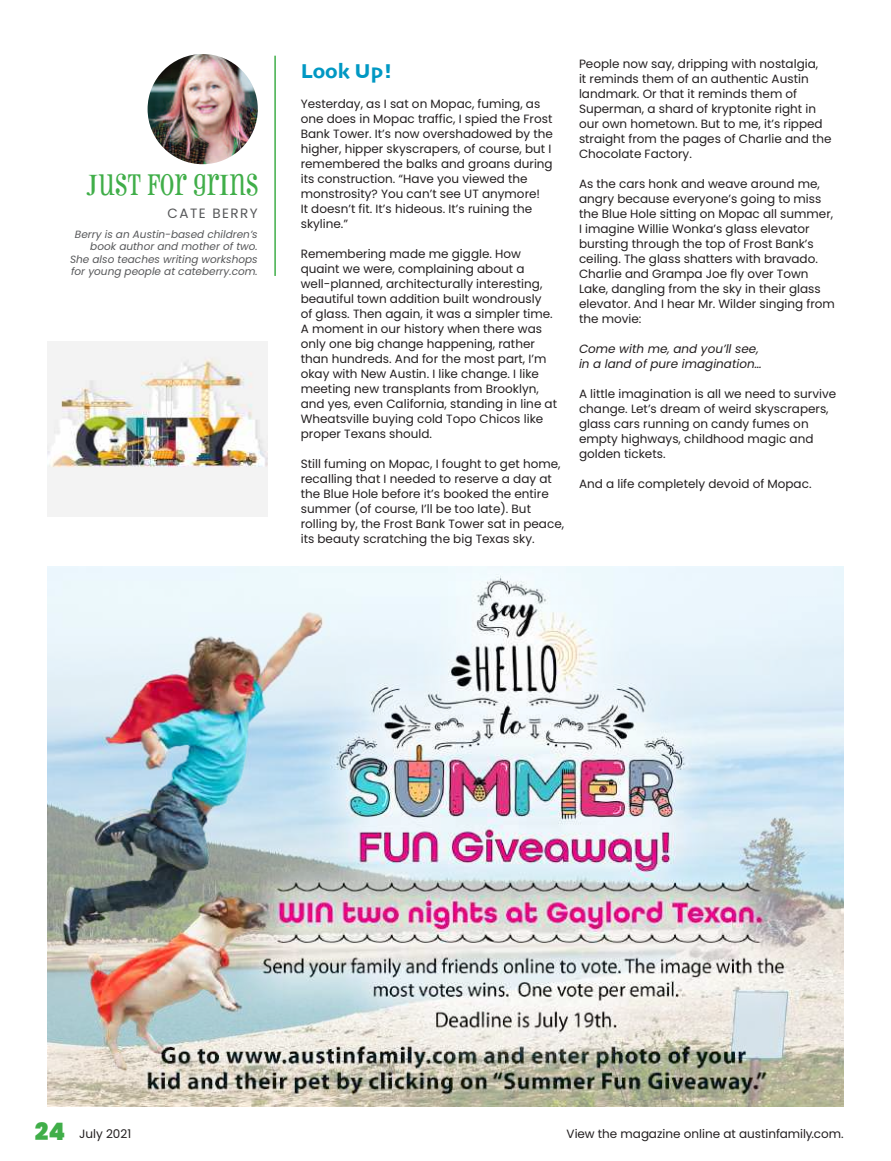
<style>
.page{position:relative;width:891px;height:1161px;background:#fff}
.page>*{position:absolute;margin:0;border:0;box-sizing:border-box;transform-origin:0 0}
.t1{font:30px "Pharmacy";letter-spacing:.025em;color:#40ae49}
.t2{font:21px "Skia";color:#0098c3}
.t3{font:13.5px "Poppins";letter-spacing:.11em;color:#57585a}
.t4{font:12px/15px "Poppins";color:#231f20}
.t5{font:italic 12px/15px "Poppins";color:#231f20}
.t6{font:italic 10.5px/12.6px "Poppins";color:#57585a;text-align:right}
.s1{font-family:"Times"}
.s2{font-weight:900;font-size:24px;color:#40ae49}
</style>
<div class="page">
<img style="left:148px;top:54px;width:110px;height:110px;border-radius:55px">
<hr style="left:274px;top:56px;width:2px;height:220px;background:#40ae49">
<img style="left:47px;top:341px;width:221px;height:176px">
<img style="left:48px;top:567px;width:796px;height:540px">
<h1 class="t1" style="left:87px;top:165px;width:173px"><span class="s1">J</span>UST FOR GR<span class="s1">I</span>NS</h1>
<p class="t3" style="left:168px;top:206px;width:92px">CATE BERRY</p>
<p class="t6" style="left:70px;top:228px;width:189px">Berry is an Austin-based children’s book author and mother of two.<br>She also teaches writing workshops for young people at cateberry.com.</p>
<h2 class="t2" style="left:301px;top:58px;width:94px">Look Up!</h2>
<p class="t4" style="left:301px;top:96px;width:254px">Yesterday, as I sat on Mopac, fuming, as one does in Mopac traffic, I spied the Frost Bank Tower. It’s now overshadowed by the higher, hipper skyscrapers, of course, but I remembered the balks and groans during its construction. “Have you viewed the monstrosity? You can’t see UT anymore!<br>It doesn’t fit. It’s hideous. It’s ruining the skyline.”</p>
<p class="t4" style="left:301px;top:246px;width:258px">Remembering made me giggle. How quaint we were, complaining about a well-planned, architecturally interesting, beautiful town addition built wondrously<br>of glass. Then again, it was a simpler time.<br>A moment in our history when there was only one big change happening, rather than hundreds. And for the most part, I’m okay with New Austin. I like change. I like meeting new transplants from Brooklyn, and yes, even California, standing in line at Wheatsville buying cold Topo Chicos like proper Texans should.</p>
<p class="t4" style="left:301px;top:456px;width:265px">Still fuming on Mopac, I fought to get home, recalling that I needed to reserve a day at the Blue Hole before it’s booked the entire summer (of course, I’ll be too late). But rolling by, the Frost Bank Tower sat in peace, its beauty scratching the big Texas sky.</p>
<p class="t4" style="left:579px;top:57px;width:254px">People now say, dripping with nostalgia,<br>it reminds them of an authentic Austin landmark. Or that it reminds them of Superman, a shard of kryptonite right in our own hometown. But to me, it’s ripped straight from the pages of Charlie and the Chocolate Factory.</p>
<p class="t4" style="left:579px;top:177px;width:257px">As the cars honk and weave around me, angry because everyone’s going to miss the Blue Hole sitting on Mopac all summer, I imagine Willie Wonka’s glass elevator bursting through the top of Frost Bank’s ceiling. The glass shatters with bravado.<br>Charlie and Grampa Joe fly over Town Lake, dangling from the sky in their glass elevator. And I hear Mr. Wilder singing from the movie:</p>
<p class="t5" style="left:579px;top:342px;width:184px">Come with me, and you’ll see, in a land of pure imagination…</p>
<p class="t4" style="left:579px;top:387px;width:259px">A little imagination is all we need to survive change. Let’s dream of weird skyscrapers, glass cars running on candy fumes on empty highways, childhood magic and golden tickets.</p>
<p class="t4" style="left:579px;top:477px;width:234px">And a life completely devoid of Mopac.</p>
<p class="t4" style="left:35px;top:1126px;width:98px"><span class="s2">24</span> July 2021</p>
<p class="t4" style="left:567px;top:1126px;width:279px">View the magazine online at austinfamily.com.</p>
</div>
